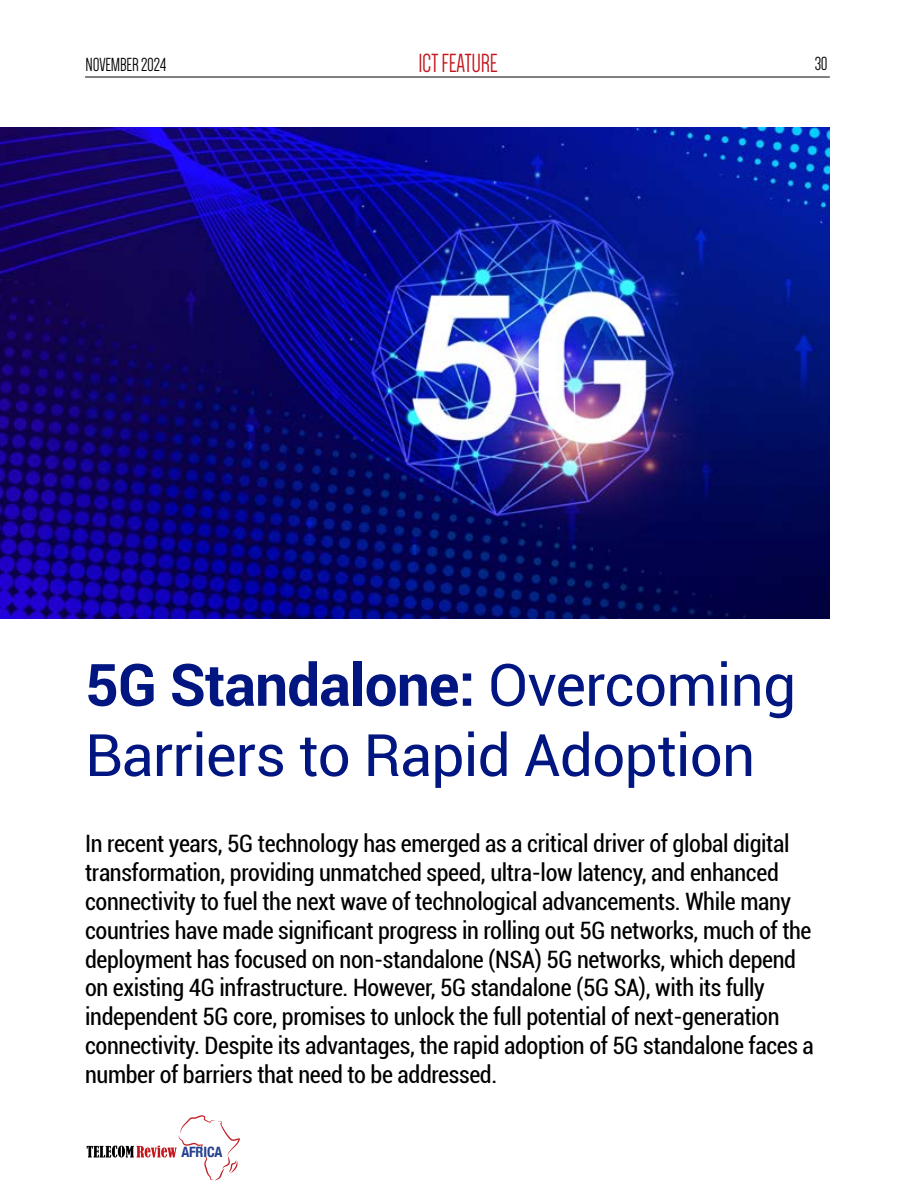
<style>
.page{position:relative;width:915px;height:1191px;background:#fff}
.page>*{position:absolute;margin:0;border:0;box-sizing:border-box;transform-origin:0 0}
.t1{font:58.5px/70.2px "Roboto";letter-spacing:-.015em;color:#011681}
.t2{font:27px "Dense";letter-spacing:-.01em;color:#c4161c}
.t3{font:condensed 24px/28.8px "Roboto";letter-spacing:-.015em;color:#000}
.t4{font:19.5px "Dense";letter-spacing:-.01em;color:#000}
.t5{font:700 condensed 14.25px "Helvetica Neue";letter-spacing:-.01em;color:#25408f}
.s1{font-weight:700}
</style>
<div class="page">
<hr style="left:85px;top:77px;width:744px;height:1px;background:#000">
<svg style="left:87px;top:1115px;width:153px;height:66px"></svg>
<img style="left:0;top:128px;width:829px;height:491px">
<p class="t4" style="left:85px;top:55px;width:82px">NOVEMBER 2024</p>
<p class="t2" style="left:418px;top:50px;width:81px">ICT FEATURE</p>
<p class="t4" style="left:814px;top:54px;width:15px">30</p>
<h1 class="t1" style="left:85px;top:647px;width:712px"><span class="s1">5G Standalone:</span> Overcoming<br>Barriers to Rapid Adoption</h1>
<p class="t3" style="left:85px;top:828px;width:730px">In recent years, 5G technology has emerged as a critical driver of global digital transformation, providing unmatched speed, ultra-low latency, and enhanced connectivity to fuel the next wave of technological advancements. While many countries have made significant progress in rolling out 5G networks, much of the deployment has focused on non-standalone (NSA) 5G networks, which depend on existing 4G infrastructure. However, 5G standalone (5G SA), with its fully independent 5G core, promises to unlock the full potential of next-generation connectivity. Despite its advantages, the rapid adoption of 5G standalone faces a number of barriers that need to be addressed.</p>
<p class="t5" style="left:181px;top:1140px;width:43px">AFRICA</p>
</div>
